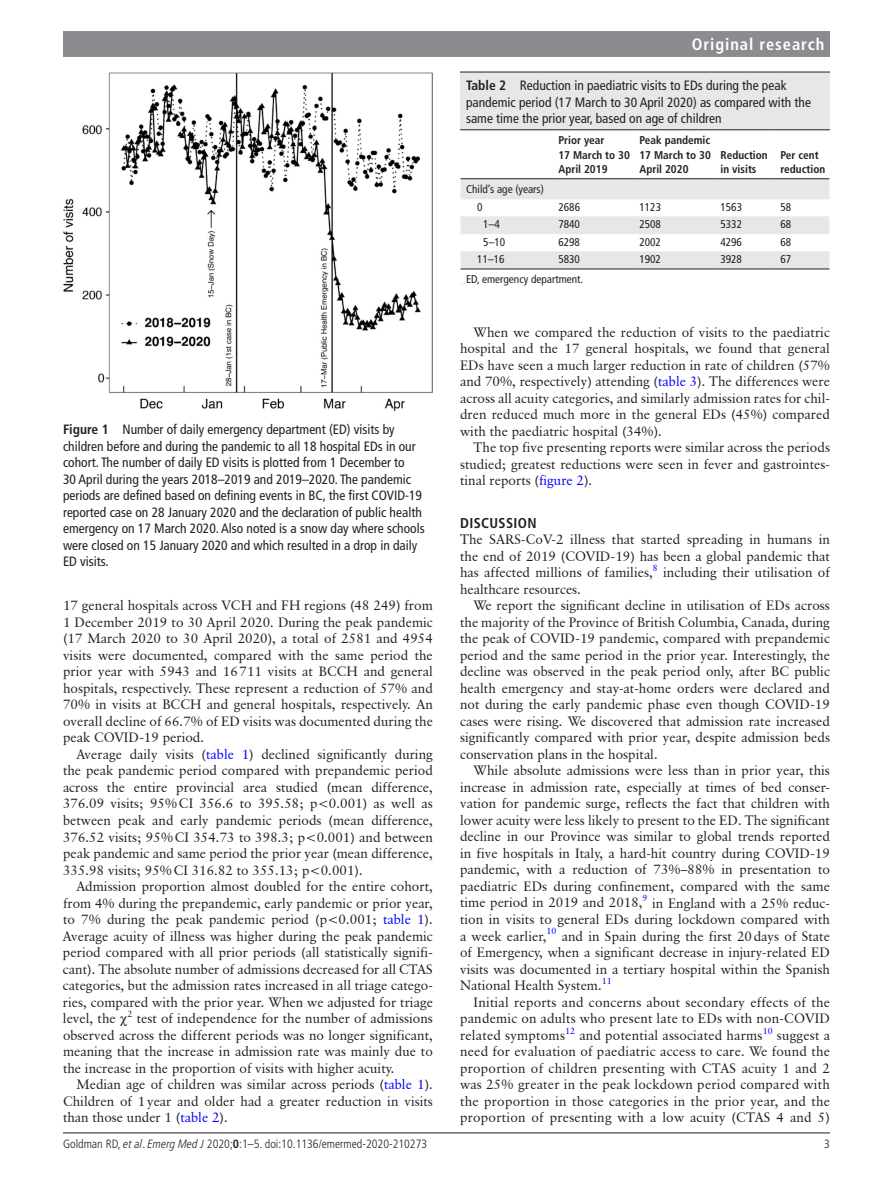
<style>
.page{position:relative;width:893px;height:1191px;background:#fff}
.page>*{position:absolute;margin:0;border:0;box-sizing:border-box;transform-origin:0 0}
.t1{font:700 condensed 16.5px "Frutiger LT Pro";letter-spacing:.055em;color:#fff}
.t2{font:700 condensed 14.25px "Frutiger LT Pro";letter-spacing:.025em;color:#231f20}
.t3{font:13.5px/16.5px "Classical Garamond BT";color:#231f20;text-align:justify}
.t4{font:condensed 13.5px/16.5px "Frutiger LT Pro";color:#231f20}
.t5{font:300 condensed 12px "Frutiger LT Pro";color:#231f20}
.t6{font:condensed 11.25px/17.4px "Frutiger LT Pro";color:#231f20}
.t7{font:700 condensed 11.25px/14.2px "Frutiger LT Pro";color:#231f20}
.s1{font-weight:700}
.s2{color:#00f}
.s3{font-style:italic}
</style>
<div class="page">
<hr style="left:63px;top:1132px;width:767px;height:1px;background:#231f20">
<div style="left:63px;top:31px;width:767px;height:25px;background:#8a8c8f"></div>
<img style="left:63px;top:72px;width:370px;height:338px">
<div style="left:460px;top:72px;width:370px;height:211px;background:#e7e7e7"></div>
<hr style="left:460px;top:72px;width:370px;height:1px;background:#231f20">
<div style="left:461px;top:130px;width:369px;height:48px;background:#fff"></div>
<hr style="left:460px;top:129px;width:92px;height:1px;background:#231f20">
<hr style="left:460px;top:178px;width:92px;height:1px;background:#231f20">
<hr style="left:552px;top:129px;width:81px;height:1px;background:#231f20">
<hr style="left:552px;top:178px;width:81px;height:1px;background:#231f20">
<hr style="left:633px;top:129px;width:81px;height:1px;background:#231f20">
<hr style="left:633px;top:178px;width:81px;height:1px;background:#231f20">
<hr style="left:714px;top:129px;width:60px;height:1px;background:#231f20">
<hr style="left:714px;top:178px;width:60px;height:1px;background:#231f20">
<hr style="left:774px;top:129px;width:56px;height:1px;background:#231f20">
<hr style="left:774px;top:178px;width:56px;height:1px;background:#231f20">
<hr style="left:460px;top:130px;width:1px;height:49px;background:#fff">
<svg style="left:460px;top:179px;width:370px;height:104px"></svg>
<p class="t1" style="left:692px;top:34px;width:134px">Original research</p>
<p class="t4" style="left:466px;top:78px;width:346px"><span class="s1">Table 2</span> Reduction in paediatric visits to EDs during the peak pandemic period (17 March to 30 April 2020) as compared with the same time the prior year, based on age of children</p>
<p class="t7" style="left:558px;top:133px;width:73px">Prior year<br>17 March to 30<br>April 2019</p>
<p class="t7" style="left:639px;top:133px;width:73px;text-align:justify">Peak pandemic 17 March to 30<br>April 2020</p>
<p class="t7" style="left:720px;top:147px;width:49px">Reduction in visits</p>
<p class="t7" style="left:780px;top:147px;width:46px">Per cent reduction</p>
<p class="t6" style="left:477px;top:181px;width:68px;text-indent:-11px">Child’s age (years)<br>0</p>
<p class="t6" style="left:558px;top:198px;width:23px">2686</p>
<p class="t6" style="left:639px;top:198px;width:23px">1123</p>
<p class="t6" style="left:720px;top:198px;width:23px">1563</p>
<p class="t6" style="left:780px;top:198px;width:12px">58</p>
<p class="t4" style="left:63px;top:421px;width:363px"><span class="s1">Figure 1</span> Number of daily emergency department (ED) visits by children before and during the pandemic to all 18 hospital EDs in our cohort. The number of daily ED visits is plotted from 1 December to<br>30 April during the years 2018–2019 and 2019–2020. The pandemic periods are defined based on defining events in BC, the first COVID-19 reported case on 28 January 2020 and the declaration of public health emergency on 17 March 2020. Also noted is a snow day where schools were closed on 15 January 2020 and which resulted in a drop in daily ED visits.</p>
<p class="t3" style="left:63px;top:597px;width:371px">17 general hospitals across VCH and FH regions (48 249) from 1 December 2019 to 30 April 2020. During the peak pandemic (17 March 2020 to 30 April 2020), a total of 2581 and 4954 visits were documented, compared with the same period the prior year with 5943 and 16711 visits at BCCH and general hospitals, respectively. These represent a reduction of 57% and 70% in visits at BCCH and general hospitals, respectively. An overall decline of 66.7% of ED visits was documented during the peak COVID-19 period.</p>
<p class="t3" style="left:63px;top:746px;width:371px;text-indent:14px">Average daily visits (<span class="s2">table 1</span>) declined significantly during the peak pandemic period compared with prepandemic period across the entire provincial area studied (mean difference, 376.09 visits; 95%CI 356.6 to 395.58; p&lt;0.001) as well as between peak and early pandemic periods (mean difference, 376.52 visits; 95%CI 354.73 to 398.3; p&lt;0.001) and between peak pandemic and same period the prior year (mean difference, 335.98 visits; 95%CI 316.82 to 355.13; p&lt;0.001).</p>
<p class="t3" style="left:63px;top:878px;width:371px;text-indent:14px">Admission proportion almost doubled for the entire cohort, from 4% during the prepandemic, early pandemic or prior year, to 7% during the peak pandemic period (p&lt;0.001; <span class="s2">table 1</span>).<br>Average acuity of illness was higher during the peak pandemic period compared with all prior periods (all statistically signifi&shy;cant). The absolute number of admissions decreased for all CTAS categories, but the admission rates increased in all triage catego&shy;ries, compared with the prior year. When we adjusted for triage level, the <sup>2</sup> test of independence for the number of admissions observed across the different periods was no longer significant, meaning that the increase in admission rate was mainly due to the increase in the proportion of visits with higher acuity.</p>
<p class="t3" style="left:63px;top:1076px;width:371px;text-indent:13px">Median age of children was similar across periods (<span class="s2">table 1</span>).<br>Children of 1year and older had a greater reduction in visits than those under 1 (<span class="s2">table 2</span>).</p>
<p class="t6" style="left:483px;top:216px;width:18px">1–4</p>
<p class="t6" style="left:558px;top:216px;width:23px">7840</p>
<p class="t6" style="left:639px;top:216px;width:23px">2508</p>
<p class="t6" style="left:720px;top:216px;width:23px">5332</p>
<p class="t6" style="left:780px;top:216px;width:12px">68</p>
<p class="t6" style="left:483px;top:233px;width:23px">5–10</p>
<p class="t6" style="left:558px;top:233px;width:23px">6298</p>
<p class="t6" style="left:639px;top:233px;width:23px">2002</p>
<p class="t6" style="left:720px;top:233px;width:23px">4296</p>
<p class="t6" style="left:780px;top:233px;width:12px">68</p>
<p class="t6" style="left:477px;top:250px;width:29px">11–16</p>
<p class="t6" style="left:558px;top:250px;width:23px">5830</p>
<p class="t6" style="left:639px;top:250px;width:23px">1902</p>
<p class="t6" style="left:720px;top:250px;width:23px">3928</p>
<p class="t6" style="left:780px;top:250px;width:12px">67</p>
<p class="t6" style="left:466px;top:271px;width:119px">ED, emergency department.</p>
<p class="t3" style="left:460px;top:324px;width:371px;text-indent:14px">When we compared the reduction of visits to the paediatric hospital and the 17 general hospitals, we found that general EDs have seen a much larger reduction in rate of children (57% and 70%, respectively) attending (<span class="s2">table 3</span>). The differences were across all acuity categories, and similarly admission rates for chil&shy;dren reduced much more in the general EDs (45%) compared with the paediatric hospital (34%).</p>
<p class="t3" style="left:460px;top:439px;width:371px;text-indent:14px">The top five presenting reports were similar across the periods studied; greatest reductions were seen in fever and gastrointes&shy;tinal reports (<span class="s2">figure 2</span>).</p>
<p class="t2" style="left:460px;top:514px;width:78px">DISCUSSION</p>
<p class="t3" style="left:460px;top:531px;width:371px">The SARS-CoV-2 illness that started spreading in humans in the end of 2019 (COVID-19) has been a global pandemic that has affected millions of families,<sup>8</sup> including their utilisation of healthcare resources.</p>
<p class="t3" style="left:460px;top:597px;width:371px;text-indent:14px">We report the significant decline in utilisation of EDs across the majority of the Province of British Columbia, Canada, during the peak of COVID-19 pandemic, compared with prepandemic period and the same period in the prior year. Interestingly, the decline was observed in the peak period only, after BC public health emergency and stay-at-home orders were declared and not during the early pandemic phase even though COVID-19 cases were rising. We discovered that admission rate increased significantly compared with prior year, despite admission beds conservation plans in the hospital.</p>
<p class="t3" style="left:460px;top:762px;width:371px;text-indent:14px">While absolute admissions were less than in prior year, this increase in admission rate, especially at times of bed conser&shy;vation for pandemic surge, reflects the fact that children with lower acuity were less likely to present to the ED. The significant decline in our Province was similar to global trends reported in five hospitals in Italy, a hard-hit country during COVID-19 pandemic, with a reduction of 73%–88% in presentation to paediatric EDs during confinement, compared with the same time period in 2019 and 2018,<sup>9</sup> in England with a 25% reduc&shy;tion in visits to general EDs during lockdown compared with a week earlier,<sup>10</sup> and in Spain during the first 20days of State of Emergency, when a significant decrease in injury-related ED visits was documented in a tertiary hospital within the Spanish National Health System.<sup>11</sup></p>
<p class="t3" style="left:460px;top:993px;width:371px;text-indent:14px">Initial reports and concerns about secondary effects of the pandemic on adults who present late to EDs with non-COVID related symptoms<sup>12</sup> and potential associated harms<sup>10</sup> suggest a need for evaluation of paediatric access to care. We found the proportion of children presenting with CTAS acuity 1 and 2 was 25% greater in the peak lockdown period compared with the proportion in those categories in the prior year, and the proportion of presenting with a low acuity (CTAS 4 and 5)</p>
<p class="t5" style="left:63px;top:1136px;width:366px">Goldman RD, <span class="s3">et al</span>. <span class="s3">Emerg Med J</span> 2020;<span class="s1">0</span>:1–5. doi:10.1136/emermed-2020-210273</p>
<p class="t5" style="left:824px;top:1136px;width:7px">3</p>
</div>
